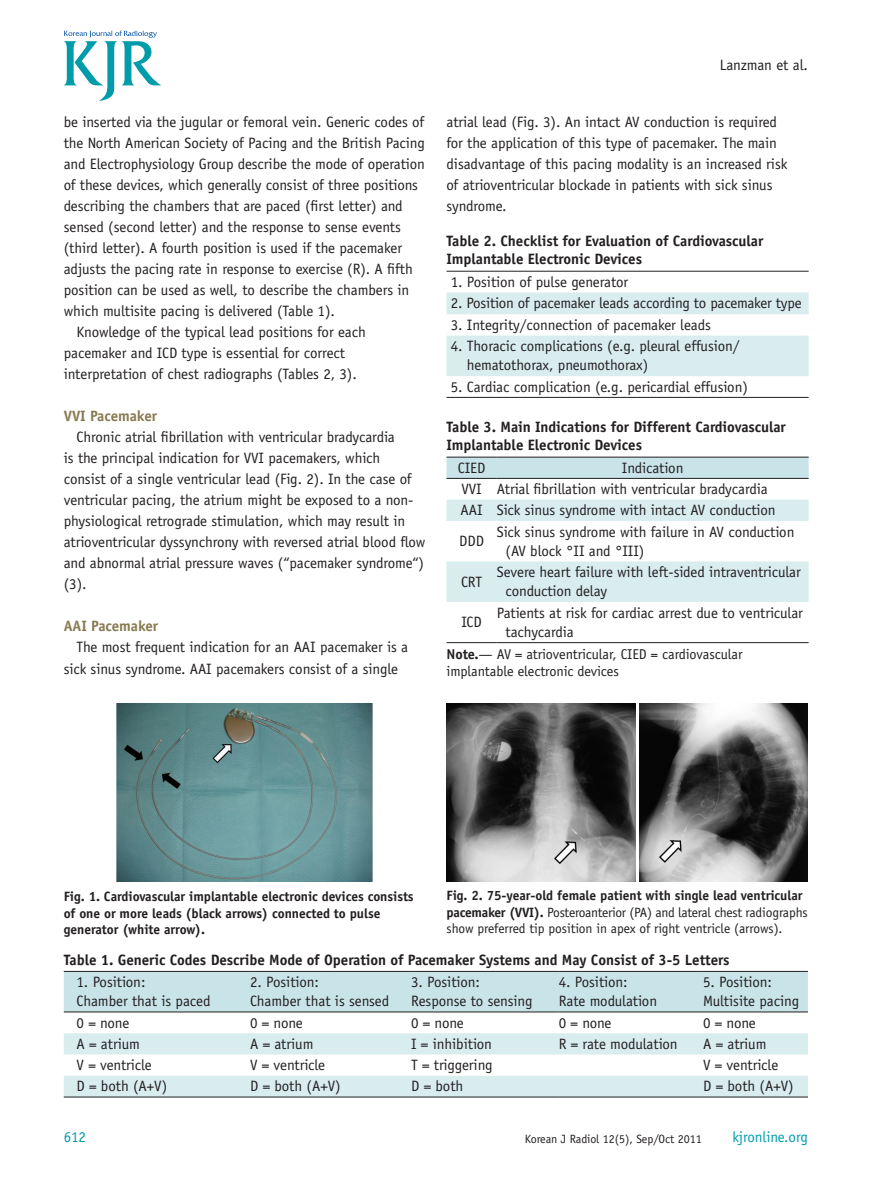
<style>
.page{position:relative;width:893px;height:1191px;background:#fff}
.page>*{position:absolute;margin:0;border:0;box-sizing:border-box;transform-origin:0 0}
.본문{font:15px/21px "Officina Sans Std";letter-spacing:-.005em;color:#231f20}
.표본문{font:15px/18.8px "Officina Sans Std";letter-spacing:-.005em;color:#231f20}
.표제목{font:700 15px/18px "Officina Sans Std";letter-spacing:-.005em;color:#231f20}
._1_제목{font:700 15px "Officina Sans Std";letter-spacing:-.005em;color:#887a51}
.t1{font:15px "Officina Sans Std";letter-spacing:-.005em;color:#009caa}
.표설명{font:14.25px/17.1px "Officina Sans Std";letter-spacing:-.005em;color:#231f20}
.그림제목{font:13.5px/16.2px "Officina Sans Std";letter-spacing:-.02em;color:#231f20}
.그림제목-2{font:700 13.5px/16.2px "Officina Sans Std";letter-spacing:-.005em;color:#231f20}
.t2{font:12px "Officina Sans Std";letter-spacing:-.005em;color:#231f20}
.s1{font-weight:700}
</style>
<div class="page">
<svg style="left:64px;top:31px;width:97px;height:70px"></svg>
<img style="left:117px;top:703px;width:255px;height:178px">
<div style="left:64px;top:972px;width:744px;height:39px;background:#c9e4e9"></div>
<svg style="left:64px;top:1033px;width:744px;height:63px;fill:#d9edef"></svg>
<hr style="left:64px;top:971px;width:186px;height:1px;background:#231f20">
<hr style="left:250px;top:971px;width:161px;height:1px;background:#231f20">
<hr style="left:411px;top:971px;width:148px;height:1px;background:#231f20">
<hr style="left:559px;top:971px;width:144px;height:1px;background:#231f20">
<hr style="left:703px;top:971px;width:105px;height:1px;background:#231f20">
<hr style="left:64px;top:1011px;width:186px;height:1px;background:#231f20">
<hr style="left:250px;top:1011px;width:161px;height:1px;background:#231f20">
<hr style="left:411px;top:1011px;width:148px;height:1px;background:#231f20">
<hr style="left:559px;top:1011px;width:144px;height:1px;background:#231f20">
<hr style="left:703px;top:1011px;width:105px;height:1px;background:#231f20">
<hr style="left:64px;top:1096px;width:186px;height:1px;background:#231f20">
<hr style="left:250px;top:1096px;width:161px;height:1px;background:#231f20">
<hr style="left:411px;top:1096px;width:148px;height:1px;background:#231f20">
<hr style="left:559px;top:1096px;width:144px;height:1px;background:#231f20">
<hr style="left:703px;top:1096px;width:105px;height:1px;background:#231f20">
<svg style="left:446px;top:292px;width:363px;height:84px"></svg>
<hr style="left:446px;top:271px;width:363px;height:1px;background:#231f20">
<hr style="left:446px;top:397px;width:363px;height:1px;background:#231f20">
<div style="left:446px;top:458px;width:363px;height:20px;background:#c9e4e9"></div>
<svg style="left:446px;top:499px;width:363px;height:103px"></svg>
<hr style="left:446px;top:457px;width:51px;height:1px;background:#231f20">
<hr style="left:497px;top:457px;width:312px;height:1px;background:#231f20">
<hr style="left:446px;top:478px;width:51px;height:1px;background:#231f20">
<hr style="left:497px;top:478px;width:312px;height:1px;background:#231f20">
<hr style="left:446px;top:642px;width:51px;height:1px;background:#231f20">
<hr style="left:497px;top:642px;width:312px;height:1px;background:#231f20">
<img style="left:446px;top:703px;width:190px;height:178px">
<img style="left:640px;top:703px;width:168px;height:178px">
<p class="본문" style="left:64px;top:112px;width:363px">be inserted via the jugular or femoral vein. Generic codes of the North American Society of Pacing and the British Pacing and Electrophysiology Group describe the mode of operation of these devices, which generally consist of three positions describing the chambers that are paced (first letter) and sensed (second letter) and the response to sense events (third letter). A fourth position is used if the pacemaker adjusts the pacing rate in response to exercise (R). A fifth position can be used as well, to describe the chambers in which multisite pacing is delivered (Table 1).</p>
<p class="본문" style="left:64px;top:322px;width:304px;text-indent:13px">Knowledge of the typical lead positions for each pacemaker and ICD type is essential for correct interpretation of chest radiographs (Tables 2, 3).</p>
<p class="_1_제목" style="left:64px;top:407px;width:95px">VVI Pacemaker</p>
<p class="본문" style="left:64px;top:427px;width:363px;text-indent:13px">Chronic atrial fibrillation with ventricular bradycardia<br>is the principal indication for VVI pacemakers, which consist of a single ventricular lead (Fig. 2). In the case of ventricular pacing, the atrium might be exposed to a non&shy;physiological retrograde stimulation, which may result in atrioventricular dyssynchrony with reversed atrial blood flow and abnormal atrial pressure waves (“pacemaker syndrome“) (3).</p>
<p class="_1_제목" style="left:64px;top:617px;width:96px">AAI Pacemaker</p>
<p class="본문" style="left:64px;top:637px;width:346px;text-indent:13px">The most frequent indication for an AAI pacemaker is a sick sinus syndrome. AAI pacemakers consist of a single</p>
<p class="본문" style="left:720px;top:54px;width:90px">Lanzman et al.</p>
<p class="본문" style="left:446px;top:112px;width:342px">atrial lead (Fig. 3). An intact AV conduction is required for the application of this type of pacemaker. The main disadvantage of this pacing modality is an increased risk of atrioventricular blockade in patients with sick sinus syndrome.</p>
<p class="표제목" style="left:446px;top:232px;width:318px">Table 2. Checklist for Evaluation of Cardiovascular<br>Implantable Electronic Devices</p>
<p class="표본문" style="left:451px;top:272px;width:179px">1. Position of pulse generator</p>
<p class="표본문" style="left:451px;top:294px;width:352px">2. Position of pacemaker leads according to pacemaker type</p>
<p class="표본문" style="left:451px;top:315px;width:262px">3. Integrity/connection of pacemaker leads</p>
<p class="표본문" style="left:467px;top:337px;width:274px;text-indent:-16px">4. Thoracic complications (e.g. pleural effusion/ hematothorax, pneumothorax)</p>
<p class="표본문" style="left:451px;top:377px;width:299px">5. Cardiac complication (e.g. pericardial effusion)</p>
<p class="표제목" style="left:446px;top:418px;width:341px">Table 3. Main Indications for Different Cardiovascular<br>Implantable Electronic Devices</p>
<p class="표본문" style="left:458px;top:458px;width:29px">CIED</p>
<p class="표본문" style="left:622px;top:458px;width:63px">Indication</p>
<p class="표본문" style="left:461px;top:480px;width:22px">VVI</p>
<p class="표본문" style="left:497px;top:480px;width:272px">Atrial fibrillation with ventricular bradycardia</p>
<p class="표본문" style="left:461px;top:501px;width:24px">AAI</p>
<p class="표본문" style="left:497px;top:501px;width:280px">Sick sinus syndrome with intact AV conduction</p>
<p class="표본문" style="left:459px;top:532px;width:26px">DDD</p>
<p class="표본문" style="left:497px;top:522px;width:299px">Sick sinus syndrome with failure in AV conduction</p>
<p class="표본문" style="left:506px;top:541px;width:140px">(AV block °II and °III)</p>
<p class="표본문" style="left:461px;top:572px;width:23px">CRT</p>
<p class="표본문" style="left:497px;top:563px;width:306px">Severe heart failure with left-sided intraventricular</p>
<p class="표본문" style="left:506px;top:581px;width:103px">conduction delay</p>
<p class="표본문" style="left:497px;top:603px;width:308px">Patients at risk for cardiac arrest due to ventricular</p>
<p class="표본문" style="left:506px;top:622px;width:70px">tachycardia</p>
<p class="표설명" style="left:446px;top:645px;width:298px"><span class="s1">Note.</span>— AV = atrioventricular, CIED = cardiovascular implantable electronic devices</p>
<p class="표본문" style="left:461px;top:613px;width:22px">ICD</p>
<p class="그림제목" style="left:446px;top:887px;width:363px"><span class="s1">Fig. 2. 75-year-old female patient with single lead ventricular pacemaker (VVI).</span> Posteroanterior (PA) and lateral chest radiographs show preferred tip position in apex of right ventricle (arrows).</p>
<p class="그림제목-2" style="left:64px;top:888px;width:351px">Fig. 1. Cardiovascular implantable electronic devices consists of one or more leads (black arrows) connected to pulse generator (white arrow).</p>
<p class="표제목" style="left:64px;top:950px;width:667px">Table 1. Generic Codes Describe Mode of Operation of Pacemaker Systems and May Consist of 3-5 Letters</p>
<p class="표본문" style="left:77px;top:972px;width:70px">1. Position:</p>
<p class="표본문" style="left:77px;top:991px;width:136px">Chamber that is paced</p>
<p class="표본문" style="left:250px;top:972px;width:70px">2. Position:</p>
<p class="표본문" style="left:250px;top:991px;width:141px">Chamber that is sensed</p>
<p class="표본문" style="left:411px;top:972px;width:70px">3. Position:</p>
<p class="표본문" style="left:411px;top:991px;width:123px">Response to sensing</p>
<p class="표본문" style="left:559px;top:972px;width:70px">4. Position:</p>
<p class="표본문" style="left:559px;top:991px;width:100px">Rate modulation</p>
<p class="표본문" style="left:703px;top:972px;width:70px">5. Position:</p>
<p class="표본문" style="left:703px;top:991px;width:98px">Multisite pacing</p>
<p class="표본문" style="left:77px;top:1013px;width:54px">0 = none</p>
<p class="표본문" style="left:250px;top:1013px;width:54px">0 = none</p>
<p class="표본문" style="left:411px;top:1013px;width:54px">0 = none</p>
<p class="표본문" style="left:559px;top:1013px;width:54px">0 = none</p>
<p class="표본문" style="left:703px;top:1013px;width:54px">0 = none</p>
<p class="표본문" style="left:77px;top:1034px;width:65px">A = atrium</p>
<p class="표본문" style="left:250px;top:1034px;width:65px">A = atrium</p>
<p class="표본문" style="left:411px;top:1034px;width:82px">I = inhibition</p>
<p class="표본문" style="left:559px;top:1034px;width:120px">R = rate modulation</p>
<p class="표본문" style="left:703px;top:1034px;width:65px">A = atrium</p>
<p class="표본문" style="left:77px;top:1055px;width:77px">V = ventricle</p>
<p class="표본문" style="left:250px;top:1055px;width:77px">V = ventricle</p>
<p class="표본문" style="left:411px;top:1055px;width:83px">T = triggering</p>
<p class="표본문" style="left:703px;top:1055px;width:77px">V = ventricle</p>
<p class="표본문" style="left:77px;top:1076px;width:92px">D = both (A+V)</p>
<p class="표본문" style="left:250px;top:1076px;width:92px">D = both (A+V)</p>
<p class="표본문" style="left:411px;top:1076px;width:54px">D = both</p>
<p class="표본문" style="left:703px;top:1076px;width:92px">D = both (A+V)</p>
<p class="t1" style="left:64px;top:1128px;width:24px">612</p>
<p class="t2" style="left:525px;top:1132px;width:178px">Korean J Radiol 12(5), Sep/Oct 2011</p>
<p class="t1" style="left:732px;top:1128px;width:77px">kjronline.org</p>
</div>
